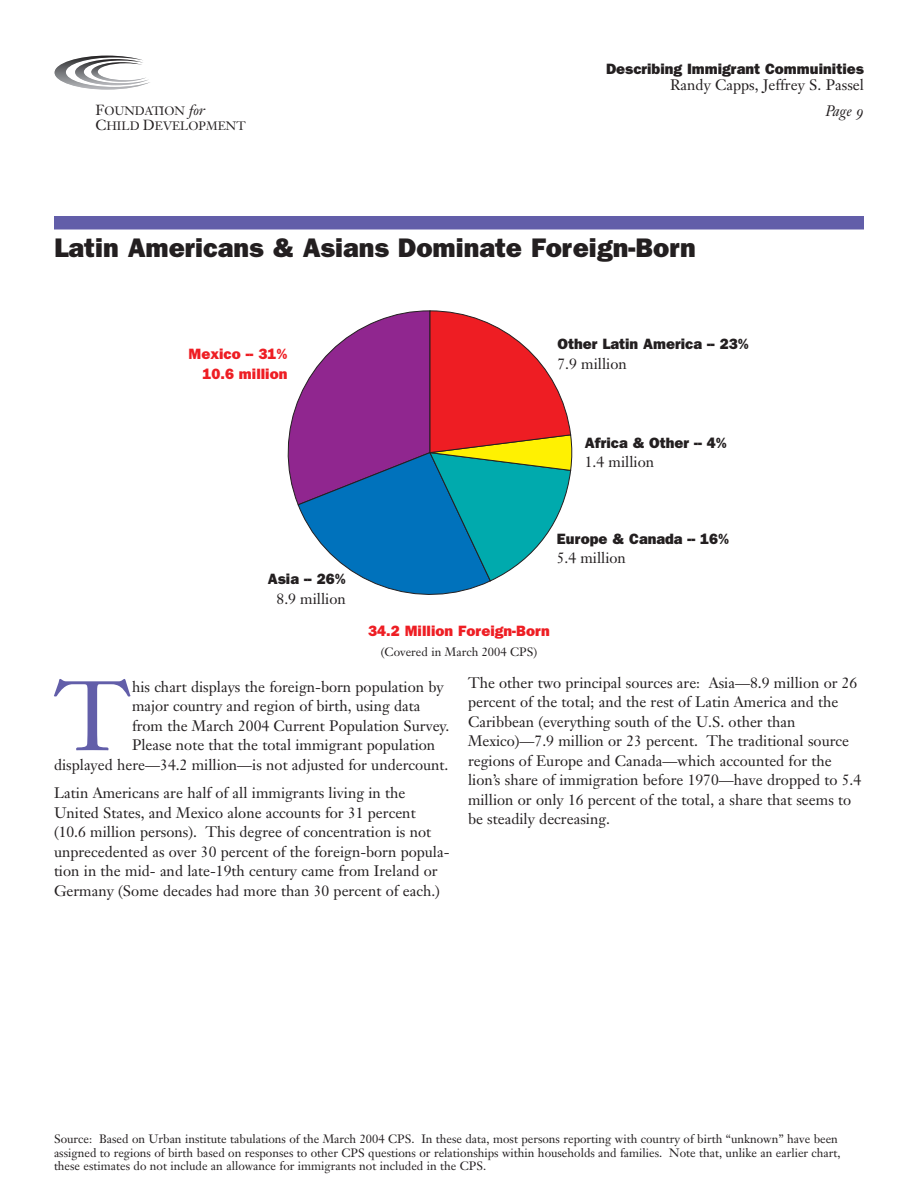
<style>
.page{position:relative;width:918px;height:1188px;background:#fff}
.page>*{position:absolute;margin:0;border:0;box-sizing:border-box;transform-origin:0 0}
.t1{font:97.05px "Janson Text";color:#625ea9}
.t2{font:800 27px "Franklin Gothic";color:#231f20}
.t3{font:15px/19.5px "Janson Text";color:#231f20}
.t4{font:800 15px "Franklin Gothic";color:#231f20}
.t5{font:800 15px/19.5px "Franklin Gothic";color:#ee1e24;text-align:right}
.t6{font:15px "Janson Text Italic Os F";color:#231f20}
.t7{font:12px/13.5px "Janson Text";color:#231f20}
.t8{font:12px/14.4px "Janson Text Roman SC";color:#231f20}
.s1{font-size:14.4px}
.s2{font-family:"Janson Text";font-style:italic;font-size:14.4px}
</style>
<div class="page">
<svg style="left:55px;top:56px;width:95px;height:34px"></svg>
<div style="left:54px;top:216px;width:810px;height:14px;background:#625ea9"></div>
<svg style="left:288px;top:310px;width:284px;height:285px"></svg>
<p class="t8" style="left:96px;top:105px;width:152px"><span class="s1">F</span>OUNDATION <span class="s2">for<br></span><span class="s1">C</span>HILD <span class="s1">D</span>EVELOPMENT</p>
<p class="t4" style="left:606px;top:60px;width:259px">Describing Immigrant Commuinities</p>
<p class="t3" style="left:670px;top:77px;width:196px">Randy Capps, Jeffrey S. Passel</p>
<p class="t6" style="left:825px;top:105px;width:40px">Page 9</p>
<h2 class="t2" style="left:54px;top:231px;width:643px">Latin Americans &amp; Asians Dominate Foreign-Born</h2>
<p class="t5" style="left:189px;top:345px;width:100px">Mexico -- 31%<br>10.6 million</p>
<p class="t4" style="left:558px;top:335px;width:193px">Other Latin America -- 23%</p>
<p class="t3" style="left:558px;top:355px;width:71px">7.9 million</p>
<p class="t4" style="left:585px;top:434px;width:144px">Africa &amp; Other -- 4%</p>
<p class="t3" style="left:585px;top:454px;width:71px">1.4 million</p>
<p class="t4" style="left:268px;top:570px;width:79px">Asia -- 26%</p>
<p class="t3" style="left:277px;top:590px;width:71px">8.9 million</p>
<p class="t4" style="left:557px;top:530px;width:174px">Europe &amp; Canada -- 16%</p>
<p class="t3" style="left:557px;top:550px;width:71px">5.4 million</p>
<p class="t5" style="left:368px;top:621px;width:183px">34.2 Million Foreign-Born</p>
<p class="t7" style="left:381px;top:646px;width:158px">(Covered in March 2004 CPS)</p>
<h1 class="t1" style="left:55px;top:678px;width:77px">T</h1>
<p class="t3" style="left:132px;top:678px;width:313px">his chart displays the foreign-born population by</p>
<p class="t3" style="left:132px;top:698px;width:290px">major country and region of birth, using data</p>
<p class="t3" style="left:132px;top:717px;width:319px">from the March 2004 Current Population Survey.</p>
<p class="t3" style="left:132px;top:737px;width:305px">Please note that the total immigrant population</p>
<p class="t3" style="left:54px;top:756px;width:396px">displayed here—34.2 million—is not adjusted for undercount.</p>
<p class="t3" style="left:54px;top:785px;width:397px">Latin Americans are half of all immigrants living in the United States, and Mexico alone accounts for 31 percent (10.6 million persons). This degree of concentration is not unprecedented as over 30 percent of the foreign-born popula&shy;tion in the mid- and late-19th century came from Ireland or Germany (Some decades had more than 30 percent of each.)</p>
<p class="t3" style="left:468px;top:674px;width:395px">The other two principal sources are: Asia—8.9 million or 26 percent of the total; and the rest of Latin America and the Caribbean (everything south of the U.S. other than Mexico)—7.9 million or 23 percent. The traditional source regions of Europe and Canada—which accounted for the lion’s share of immigration before 1970—have dropped to 5.4 million or only 16 percent of the total, a share that seems to be steadily decreasing.</p>
<p class="t7" style="left:54px;top:1133px;width:788px">Source: Based on Urban institute tabulations of the March 2004 CPS. In these data, most persons reporting with country of birth “unknown” have been assigned to regions of birth based on responses to other CPS questions or relationships within households and families. Note that, unlike an earlier chart, these estimates do not include an allowance for immigrants not included in the CPS.</p>
</div>
